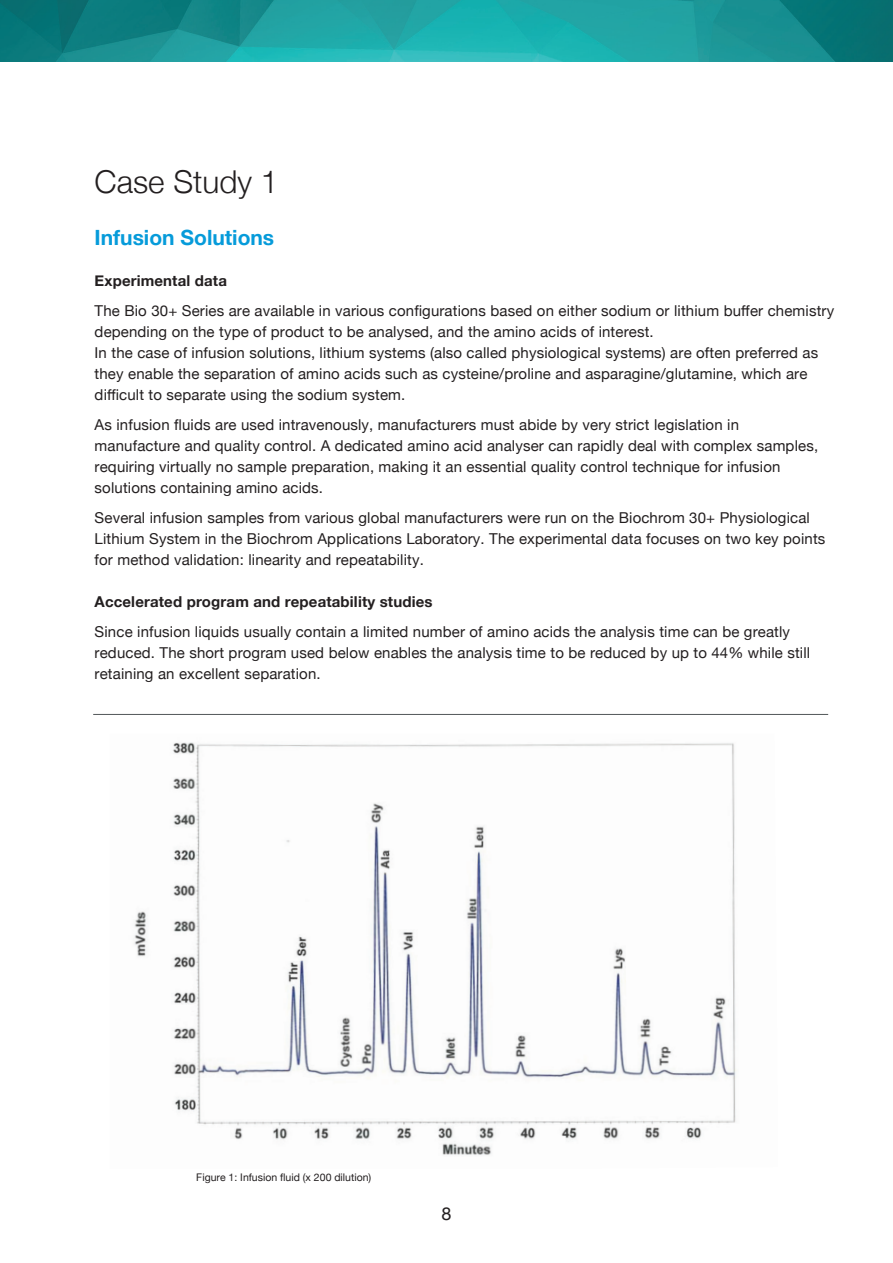
<style>
.page{position:relative;width:893px;height:1263px;background:#fff}
.page>*{position:absolute;margin:0;border:0;box-sizing:border-box;transform-origin:0 0}
.t1{font:300 31.5px "Helvetica Neue";color:#231f20}
.t2{font:700 21px "Helvetica Neue";color:#069bda}
.t3{font:18px "Helvetica Neue";color:#231f20}
.t4{font:15px/21px "Helvetica Neue";letter-spacing:.01em;color:#231f20}
.t5{font:700 15px "Helvetica Neue";letter-spacing:.01em;color:#231f20}
.t6{font:10.5px "Helvetica Neue";color:#231f20}
</style>
<div class="page">
<hr style="left:93px;top:714px;width:735px;height:1px;background:#525759">
<img style="left:134px;top:742px;width:602px;height:413px">
<img style="left:0;top:0;width:893px;height:62px">
<h1 class="t1" style="left:95px;top:156px;width:185px">Case Study 1</h1>
<h2 class="t2" style="left:95px;top:221px;width:181px">Infusion Solutions</h2>
<p class="t5" style="left:95px;top:269px;width:134px">Experimental data</p>
<p class="t4" style="left:95px;top:301px;width:741px">The Bio 30+ Series are available in various configurations based on either sodium or lithium buffer chemistry depending on the type of product to be analysed, and the amino acids of interest.<br>In the case of infusion solutions, lithium systems (also called physiological systems) are often preferred as they enable the separation of amino acids such as cysteine/proline and asparagine/glutamine, which are difficult to separate using the sodium system.</p>
<p class="t4" style="left:95px;top:415px;width:725px">As infusion fluids are used intravenously, manufacturers must abide by very strict legislation in manufacture and quality control. A dedicated amino acid analyser can rapidly deal with complex samples, requiring virtually no sample preparation, making it an essential quality control technique for infusion solutions containing amino acids.</p>
<p class="t4" style="left:95px;top:508px;width:732px">Several infusion samples from various global manufacturers were run on the Biochrom 30+ Physiological<br>Lithium System in the Biochrom Applications Laboratory. The experimental data focuses on two key points for method validation: linearity and repeatability.</p>
<p class="t5" style="left:95px;top:590px;width:339px">Accelerated program and repeatability studies</p>
<p class="t4" style="left:95px;top:622px;width:717px">Since infusion liquids usually contain a limited number of amino acids the analysis time can be greatly reduced. The short program used below enables the analysis time to be reduced by up to 44% while still retaining an excellent separation.</p>
<p class="t6" style="left:196px;top:1170px;width:177px">Figure 1: Infusion fluid (x 200 dilution)</p>
<p class="t3" style="left:441px;top:1201px;width:12px">8</p>
</div>
